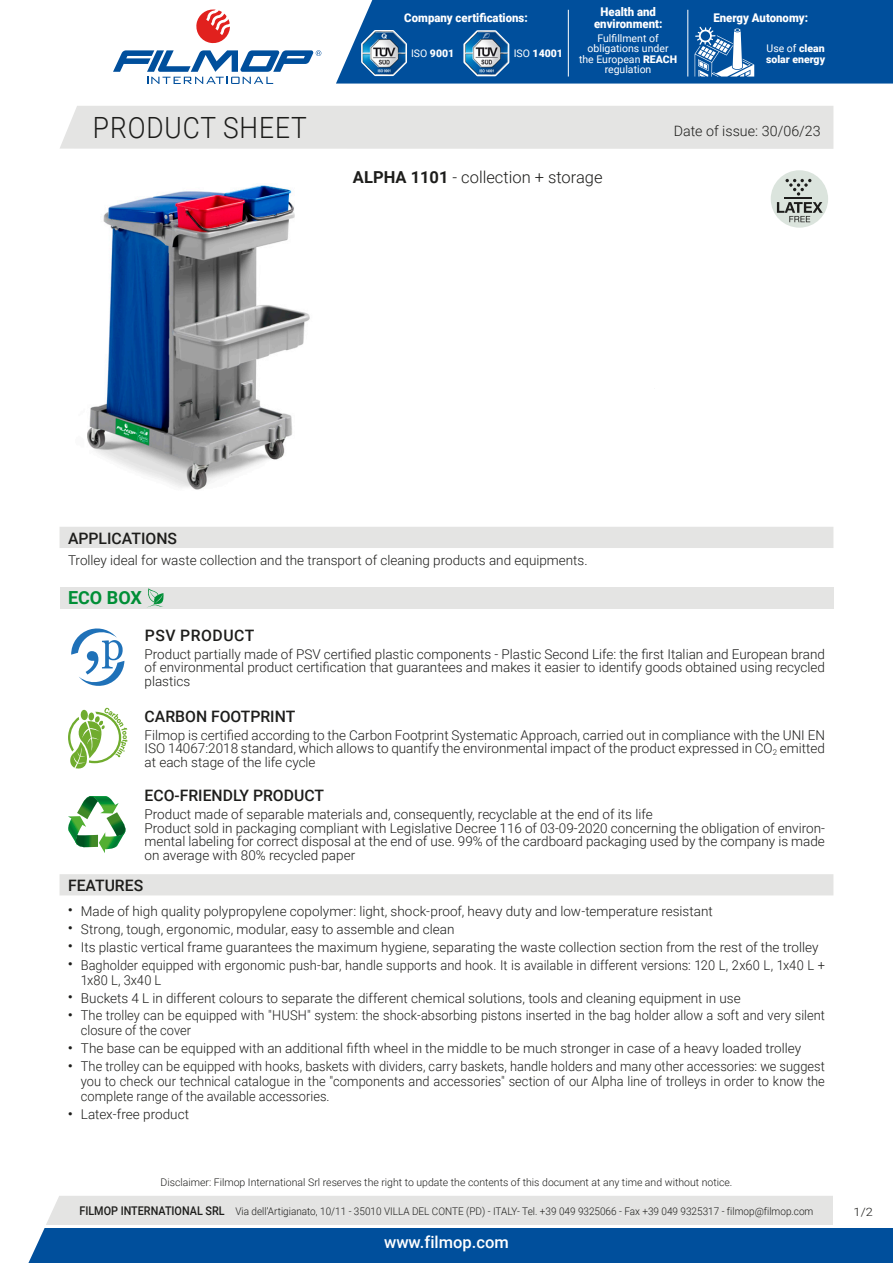
<style>
.page{position:relative;width:893px;height:1263px;background:#fff}
.page>*{position:absolute;margin:0;border:0;box-sizing:border-box;transform-origin:0 0}
.t1{font:300 29.25px "Roboto";letter-spacing:.035em;color:#1d1d1b;scale:.9 1}
.t2{font:700 18px "Roboto";color:#008e36}
.t3{font:300 16.5px "Roboto";color:#1d1d1b}
.t4{font:500 16.5px "Roboto";color:#fff}
.t5{font:500 15.75px "Roboto";color:#1d1d1b}
.t6{font:500 15.75px "Roboto";letter-spacing:.035em;color:#1d1d1b}
.t7{font:300 14.25px "Roboto";color:#1d1d1b}
.t8{font:300 13.5px/13.5px "Roboto";color:#1d1d1b;text-align:justify}
.t9{font:300 13.5px/15px "Roboto";color:#1d1d1b;scale:.95 1}
.t10{font:900 12px/12px "Roboto";color:#fff;text-align:center;scale:.95 1}
.t11{font:300 11.55px "Roboto";color:#1d1d1b;scale:1.11 1}
.t12{font:300 10.5px "Roboto";color:#1d1d1b;scale:.95 1}
.t13{font:300 10.5px "Roboto";color:#1d1d1b}
.t14{font:10.5px/10.5px "Roboto";color:#fff;text-align:center}
.t15{font:900 10.5px/10.5px "Roboto";color:#fff}
.s1{font-weight:400}
.s2{font-weight:900}
.s3{font-weight:700}
.s4{font-weight:500;font-size:12px}
</style>
<div class="page">
<svg style="left:28px;top:1196px;width:865px;height:67px;background:#6793bc"></svg>
<div style="left:60px;top:106px;width:773px;height:43px;background:#e4e4e3"></div>
<svg style="left:196px;top:10px;width:34px;height:34px"></svg>
<svg style="left:113px;top:50px;width:208px;height:34px"></svg>
<div style="left:336px;top:0;width:557px;height:84px;background:#004f9c"></div>
<svg style="left:462px;top:28px;width:49px;height:50px"></svg>
<img style="left:465px;top:32px;width:43px;height:43px">
<svg style="left:360px;top:28px;width:48px;height:49px"></svg>
<img style="left:362px;top:31px;width:44px;height:44px">
<hr style="left:568px;top:10px;width:1px;height:67px;background:#fff">
<hr style="left:688px;top:10px;width:1px;height:67px;background:#fff">
<svg style="left:695px;top:27px;width:59px;height:50px"></svg>
<img style="left:87px;top:185px;width:223px;height:305px">
<div style="left:771px;top:170px;width:57px;height:58px;background:#dbe4dd;border-radius:50%"></div>
<svg style="left:777px;top:202px;width:46px;height:20px"></svg>
<hr style="left:785px;top:197px;width:27px;height:2px;background:#1d1d1b">
<svg style="left:785px;top:179px;width:26px;height:17px"></svg>
<div style="left:60px;top:527px;width:773px;height:21px;background:#e4e4e3"></div>
<div style="left:60px;top:587px;width:773px;height:21px;background:#e4e4e3"></div>
<svg style="left:148px;top:588px;width:16px;height:19px"></svg>
<svg style="left:71px;top:628px;width:53px;height:58px"></svg>
<svg style="left:68px;top:708px;width:59px;height:60px"></svg>
<svg style="left:68px;top:796px;width:58px;height:57px"></svg>
<div style="left:60px;top:874px;width:773px;height:21px;background:#e4e4e3"></div>
<hr style="left:45px;top:1225px;width:848px;height:2px;background:#fff">
<div style="left:833px;top:1196px;width:60px;height:31px;background:#fff"></div>
<p class="t10" style="left:404px;top:11px;width:131px">Company certifications:</p>
<p class="t15" style="left:411px;top:48px;width:45px"><span class="s1">ISO</span> 9001</p>
<p class="t15" style="left:514px;top:48px;width:51px"><span class="s1">ISO</span> 14001</p>
<p class="t10" style="left:594px;top:5px;width:73px">Health and environment:</p>
<p class="t14" style="left:579px;top:32px;width:100px">Fulfillment of obligations under the European <span class="s2">REACH </span>regulation</p>
<p class="t10" style="left:713px;top:11px;width:101px">Energy Autonomy:</p>
<p class="t15" style="left:766px;top:43px;width:61px"><span class="s1">Use of</span> clean solar energy</p>
<h1 class="t1" style="left:93px;top:107px;width:239px">PRODUCT SHEET</h1>
<p class="t7" style="left:674px;top:121px;width:148px">Date of issue: 30/06/23</p>
<p class="t3" style="left:353px;top:165px;width:251px"><span class="s3">ALPHA 1101</span> - collection + storage</p>
<p class="t5" style="left:68px;top:527px;width:110px">APPLICATIONS</p>
<p class="t8" style="left:68px;top:553px;width:521px">Trolley ideal for waste collection and the transport of cleaning products and equipments.</p>
<h2 class="t2" style="left:68px;top:585px;width:75px">ECO BOX</h2>
<p class="t6" style="left:145px;top:624px;width:111px">PSV PRODUCT</p>
<p class="t8" style="left:145px;top:646px;width:682px">Product partially made of PSV certified plastic components - Plastic Second Life: the first Italian and European brand of environmental product certification that guarantees and makes it easier to identify goods obtained using recycled plastics</p>
<p class="t5" style="left:145px;top:705px;width:152px">CARBON FOOTPRINT</p>
<p class="t8" style="left:145px;top:727px;width:682px">Filmop is certified according to the Carbon Footprint Systematic Approach, carried out in compliance with the UNI EN ISO 14067:2018 standard, which allows to quantify the environmental impact of the product expressed in CO<sub>2</sub> emitted at each stage of the life cycle</p>
<p class="t5" style="left:145px;top:785px;width:181px">ECO-FRIENDLY PRODUCT</p>
<p class="t8" style="left:145px;top:807px;width:682px;text-align:left">Product made of separable materials and, consequently, recyclable at the end of its life<br>Product sold in packaging compliant with Legislative Decree 116 of 03-09-2020 concerning the obligation of environ&shy;mental labeling for correct disposal at the end of use. 99% of the cardboard packaging used by the company is made on average with 80% recycled paper</p>
<p class="t5" style="left:68px;top:874px;width:77px">FEATURES</p>
<p class="t8" style="left:68px;top:903px;width:646px"><sup>•</sup> Made of high quality polypropylene copolymer: light, shock-proof, heavy duty and low-temperature resistant</p>
<p class="t8" style="left:68px;top:921px;width:388px"><sup>•</sup> Strong, tough, ergonomic, modular, easy to assemble and clean</p>
<p class="t8" style="left:68px;top:939px;width:752px"><sup>•</sup> Its plastic vertical frame guarantees the maximum hygiene, separating the waste collection section from the rest of the trolley</p>
<p class="t9" style="left:81px;top:957px;width:785px;text-indent:-13px"><sup>•</sup> Bagholder equipped with ergonomic push-bar, handle supports and hook. It is available in different versions: 120 L, 2x60 L, 1x40 L +<br>1x80 L, 3x40 L</p>
<p class="t8" style="left:68px;top:990px;width:674px"><sup>•</sup> Buckets 4 L in different colours to separate the different chemical solutions, tools and cleaning equipment in use</p>
<p class="t9" style="left:81px;top:1008px;width:785px;text-indent:-13px"><sup>•</sup> The trolley can be equipped with "HUSH" system: the shock-absorbing pistons inserted in the bag holder allow a soft and very silent closure of the cover</p>
<p class="t8" style="left:68px;top:1041px;width:735px"><sup>•</sup> The base can be equipped with an additional fifth wheel in the middle to be much stronger in case of a heavy loaded trolley</p>
<p class="t9" style="left:81px;top:1059px;width:785px;text-align:justify;text-indent:-13px"><sup>•</sup> The trolley can be equipped with hooks, baskets with dividers, carry baskets, handle holders and many other accessories: we suggest you to check our technical catalogue in the "components and accessories" section of our Alpha line of trolleys in order to know the complete range of the available accessories.</p>
<p class="t8" style="left:68px;top:1107px;width:123px"><sup>•</sup> Latex-free product</p>
<p class="t13" style="left:160px;top:1175px;width:573px">Disclaimer: Filmop International Srl reserves the right to update the contents of this document at any time and without notice.</p>
<p class="t12" style="left:79px;top:1204px;width:774px"><span class="s4">FILMOP INTERNATIONAL SRL</span> Via dell’Artigianato, 10/11 - 35010 VILLA DEL CONTE (PD) - ITALY- Tel. +39 049 9325066 - Fax +39 049 9325317 - filmop@filmop.com</p>
<p class="t4" style="left:384px;top:1230px;width:126px">www.filmop.com</p>
<p class="t11" style="left:854px;top:1204px;width:19px">1/2</p>
</div>
